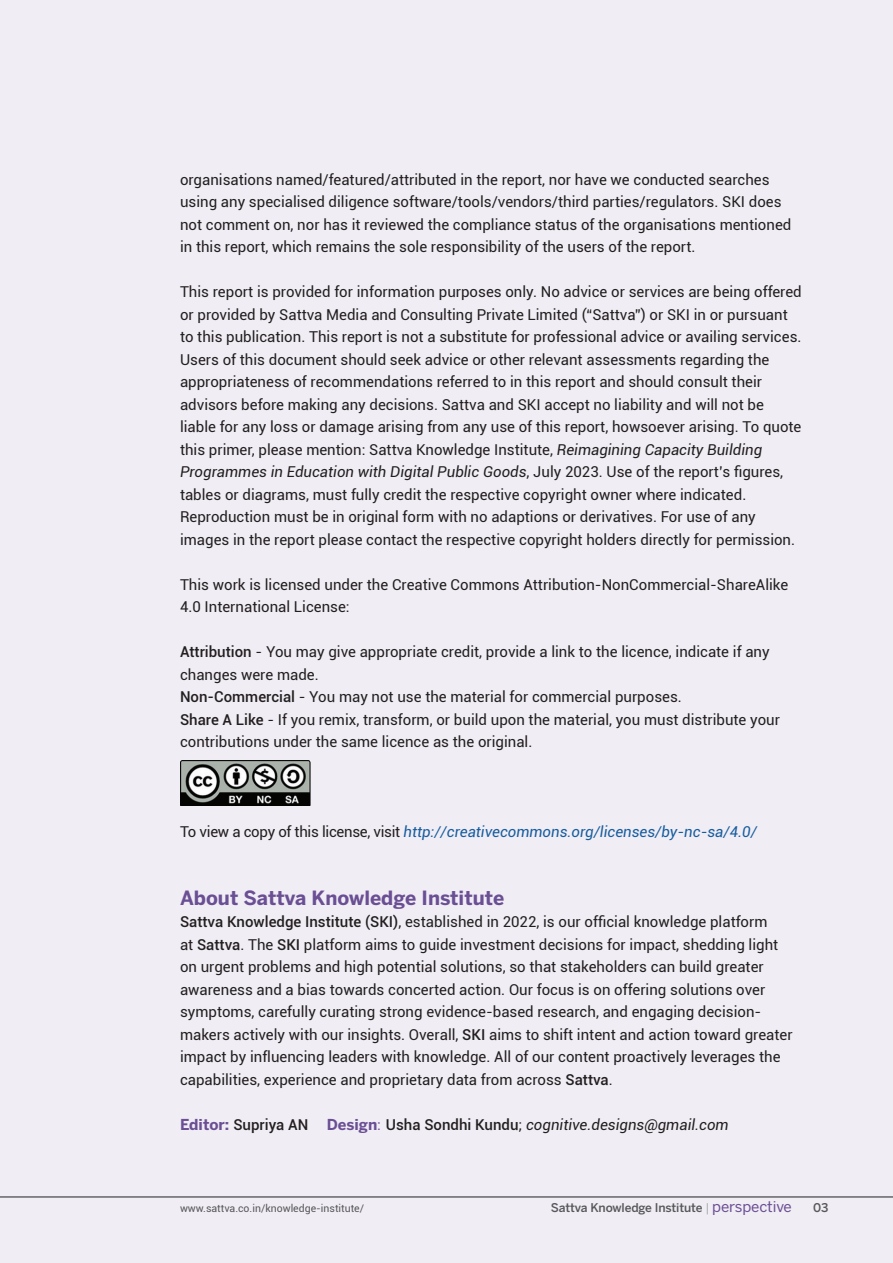
<style>
.page{position:relative;width:893px;height:1263px;background:#f0edf4}
.page>*{position:absolute;margin:0;border:0;box-sizing:border-box;transform-origin:0 0}
.Body_Text{font:700 19.5px "Benton Sans";color:#6a4f94}
.Body_Text-2{font:15px/22.5px "Roboto";color:#231f20}
.Body_Text-3{font:italic 15px "Roboto";color:#175d9e}
.Body_Text-4{font:italic 15px "Roboto";color:#231f20}
.t1{font:500 12px "Benton Sans";letter-spacing:-.01em;color:#57585a}
.t2{font:10.5px "Roboto";color:#57585a}
.s1{font-style:italic}
.s2{font-weight:500}
.s3{font-style:normal;color:#231f20}
.s4{font-family:"Benton Sans";font-weight:700;font-style:normal;color:#6a4f94}
.s5{font-weight:500;font-style:normal}
.s6{font-style:normal;color:#6a4f94}
.s7{font-style:normal}
.s8{font-weight:300;color:#808285}
.s9{font-weight:400;font-size:15px;color:#6b4f94}
</style>
<div class="page">
<hr style="left:0;top:1197px;width:893px;height:1px;background:#231f20">
<img style="left:180px;top:761px;width:130px;height:45px">
<p class="Body_Text-2" style="left:180px;top:167px;width:613px">organisations named/featured/attributed in the report, nor have we conducted searches using any specialised diligence software/tools/vendors/third parties/regulators. SKI does not comment on, nor has it reviewed the compliance status of the organisations mentioned in this report, which remains the sole responsibility of the users of the report.</p>
<p class="Body_Text-2" style="left:180px;top:280px;width:623px">This report is provided for information purposes only. No advice or services are being offered or provided by Sattva Media and Consulting Private Limited (“Sattva”) or SKI in or pursuant to this publication. This report is not a substitute for professional advice or availing services.<br>Users of this document should seek advice or other relevant assessments regarding the appropriateness of recommendations referred to in this report and should consult their advisors before making any decisions. Sattva and SKI accept no liability and will not be liable for any loss or damage arising from any use of this report, howsoever arising. To quote this primer, please mention: Sattva Knowledge Institute, <span class="s1">Reimagining Capacity Building Programmes in Education with Digital Public Goods</span>, July 2023. Use of the report’s figures, tables or diagrams, must fully credit the respective copyright owner where indicated.<br>Reproduction must be in original form with no adaptions or derivatives. For use of any images in the report please contact the respective copyright holders directly for permission.</p>
<p class="Body_Text-2" style="left:180px;top:572px;width:610px">This work is licensed under the Creative Commons Attribution-NonCommercial-ShareAlike<br>4.0 International License:</p>
<p class="Body_Text-2" style="left:180px;top:640px;width:591px"><span class="s2">Attribution</span> - You may give appropriate credit, provide a link to the licence, indicate if any changes were made.</p>
<p class="Body_Text-2" style="left:180px;top:685px;width:503px"><span class="s2">Non-Commercial</span> - You may not use the material for commercial purposes.</p>
<p class="Body_Text-2" style="left:180px;top:707px;width:601px"><span class="s2">Share A Like</span> - If you remix, transform, or build upon the material, you must distribute your contributions under the same licence as the original.</p>
<p class="Body_Text-3" style="left:180px;top:821px;width:578px"><span class="s3">To view a copy of this license, visit</span> http://creativecommons.org/licenses/by-nc-sa/4.0/</p>
<p class="Body_Text" style="left:180px;top:886px;width:326px">About Sattva Knowledge Institute</p>
<p class="Body_Text-2" style="left:180px;top:910px;width:614px"><span class="s2">Sattva Knowledge Institute (SKI)</span>, established in 2022, is our official knowledge platform<br>at <span class="s2">Sattva</span>. The <span class="s2">SKI</span> platform aims to guide investment decisions for impact, shedding light on urgent problems and high potential solutions, so that stakeholders can build greater awareness and a bias towards concerted action. Our focus is on offering solutions over symptoms, carefully curating strong evidence-based research, and engaging decision&shy;makers actively with our insights. Overall, <span class="s2">SKI</span> aims to shift intent and action toward greater impact by influencing leaders with knowledge. All of our content proactively leverages the capabilities, experience and proprietary data from across <span class="s2">Sattva</span>.</p>
<p class="Body_Text-4" style="left:180px;top:1114px;width:550px"><span class="s4">Editor:</span> <span class="s5">Supriya AN</span> <span class="s4">Design</span><span class="s6">:</span> <span class="s5">Usha Sondhi Kundu</span><span class="s7">;</span> cognitive.designs@gmail.com</p>
<p class="t2" style="left:180px;top:1201px;width:186px">www.sattva.co.in/knowledge-institute/</p>
<p class="t1" style="left:551px;top:1200px;width:242px">Sattva Knowledge Institute <span class="s8">|</span> <span class="s9">perspective</span></p>
<p class="t1" style="left:813px;top:1200px;width:17px">03</p>
</div>
